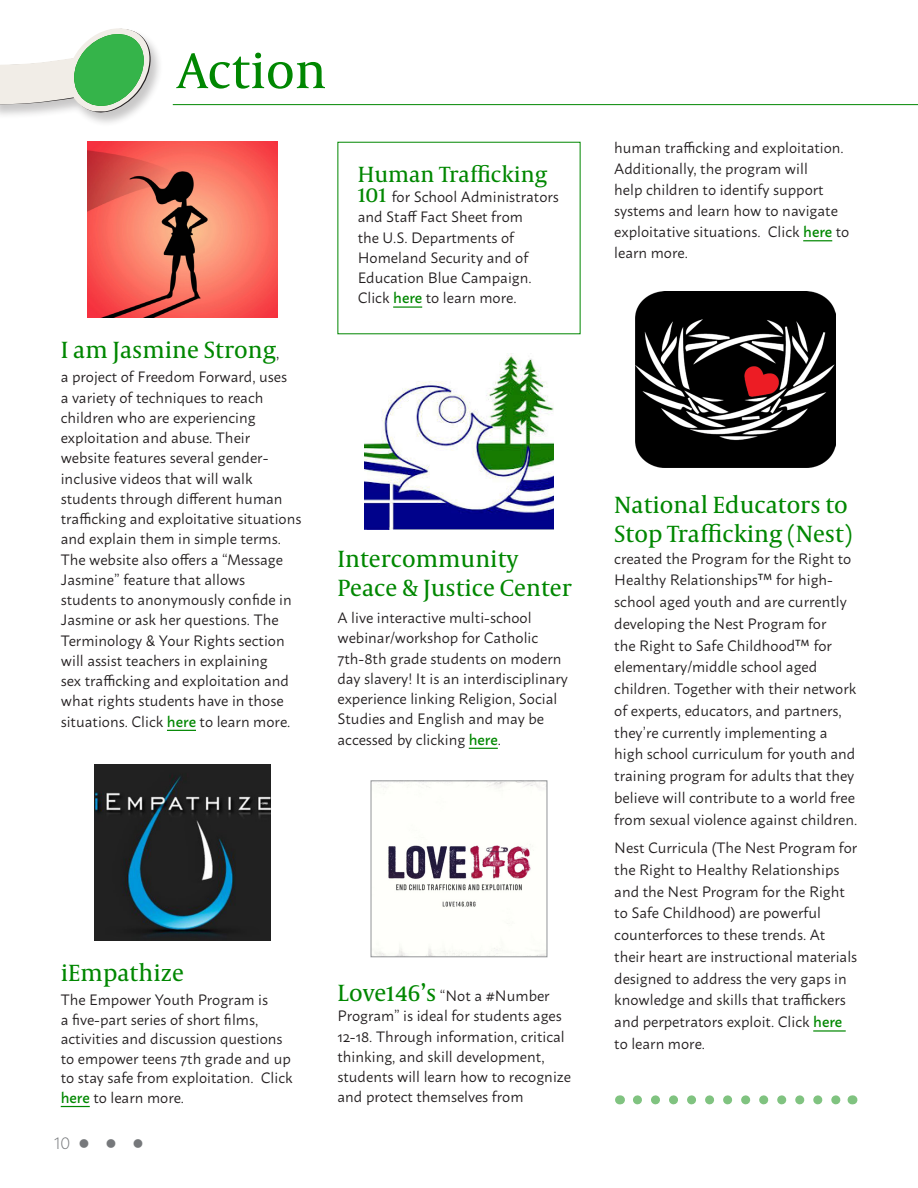
<style>
.page{position:relative;width:918px;height:1188px;background:#fff}
.page>*{position:absolute;margin:0;border:0;box-sizing:border-box;transform-origin:0 0}
.t1{font:51px "Capitolium News 2";color:#008701}
.t2{font:24px/28.8px "Capitolium News 2";color:#008701}
.t3{font:22.5px "Capitolium News 2";color:#008701}
.t4{font:300 16.5px "Macho";color:#76787b}
.t5{font:15px/20.2px "Macho";color:#231f20}
.s1{font-family:"Macho";font-size:15px;color:#231f20}
.s2{font-weight:500;color:#008701}
.s3{font-family:"Capitolium News 2";font-size:22.5px;color:#008701}
.s4{font-family:"Capitolium News 2";font-size:24px;color:#008701}
</style>
<div class="page">
<hr style="left:173px;top:104px;width:745px;height:1px;background:#008701">
<div style="left:0;top:28px;width:164px;height:99px;background:#231f20;opacity:.25"></div>
<svg style="left:0;top:28px;width:151px;height:85px"></svg>
<svg style="left:167px;top:730px;width:29px;height:1px"></svg>
<svg style="left:61px;top:1106px;width:29px;height:1px"></svg>
<svg style="left:469px;top:748px;width:29px;height:1px"></svg>
<svg style="left:803px;top:240px;width:29px;height:1px"></svg>
<hr style="left:813px;top:1030px;width:33px;height:2px;background:#008701">
<img style="left:87px;top:141px;width:190px;height:176px">
<img style="left:94px;top:764px;width:176px;height:176px">
<hr style="left:393px;top:306px;width:29px;height:2px;background:#008701">
<img style="left:364px;top:355px;width:190px;height:175px">
<img style="left:374px;top:782px;width:171px;height:173px">
<div style="left:371px;top:780px;width:176px;height:177px;border:1px solid #939598"></div>
<img style="left:636px;top:292px;width:200px;height:175px">
<svg style="left:637px;top:1095px;width:204px;height:9px"></svg>
<p class="t1" style="left:177px;top:35px;width:151px">Action</p>
<p class="t2" style="left:61px;top:334px;width:220px">I am Jasmine Strong<span class="s1">,</span></p>
<p class="t5" style="left:61px;top:365px;width:242px">a project of Freedom Forward, uses<br>a variety of techniques to reach children who are experiencing exploitation and abuse. Their website features several gender&shy;inclusive videos that will walk students through different human trafficking and exploitative situations and explain them in simple terms.<br>The website also offers a “Message Jasmine” feature that allows students to anonymously confide in Jasmine or ask her questions. The Terminology &amp; Your Rights section will assist teachers in explaining<br>sex trafficking and exploitation and what rights students have in those situations. Click <span class="s2">here</span> to learn more.</p>
<p class="t3" style="left:358px;top:159px;width:191px">Human Trafficking</p>
<p class="t5" style="left:358px;top:185px;width:203px"><span class="s3">101</span> for School Administrators and Staff Fact Sheet from<br>the U.S. Departments of<br>Homeland Security and of<br>Education Blue Campaign.<br>Click <span class="s2">here</span> to learn more.</p>
<p class="t2" style="left:338px;top:544px;width:236px">Intercommunity<br>Peace &amp; Justice Center</p>
<p class="t5" style="left:338px;top:606px;width:232px">A live interactive multi-school webinar/workshop for Catholic 7th-8th grade students on modern day slavery! It is an interdisciplinary experience linking Religion, Social Studies and English and may be accessed by clicking <span class="s2">here</span>.</p>
<p class="t2" style="left:61px;top:958px;width:125px">iEmpathize</p>
<p class="t5" style="left:61px;top:989px;width:233px;line-height:19.5px">The Empower Youth Program is<br>a five-part series of short films, activities and discussion questions to empower teens 7th grade and up to stay safe from exploitation. Click <span class="s2">here</span> to learn more.</p>
<p class="t4" style="left:54px;top:1129px;width:91px">10 ●●●</p>
<p class="t5" style="left:338px;top:984px;width:235px"><span class="s4">Love146’s</span> “Not a #Number Program” is ideal for students ages 12-18. Through information, critical thinking, and skill development, students will learn how to recognize and protect themselves from</p>
<p class="t5" style="left:614px;top:136px;width:237px;line-height:21px">human trafficking and exploitation.<br>Additionally, the program will<br>help children to identify support systems and learn how to navigate exploitative situations. Click <span class="s2">here</span> to learn more.</p>
<p class="t2" style="left:614px;top:490px;width:240px">National Educators to<br>Stop Trafficking (Nest)</p>
<p class="t5" style="left:614px;top:546px;width:245px;line-height:21.8px">created the Program for the Right to Healthy Relationships™ for high&shy;school aged youth and are currently developing the Nest Program for<br>the Right to Safe Childhood™ for elementary/middle school aged children. Together with their network of experts, educators, and partners, they’re currently implementing a high school curriculum for youth and training program for adults that they believe will contribute to a world free from sexual violence against children.</p>
<p class="t5" style="left:614px;top:836px;width:245px;line-height:21.8px">Nest Curricula (The Nest Program for the Right to Healthy Relationships and the Nest Program for the Right to Safe Childhood) are powerful counterforces to these trends. At their heart are instructional materials designed to address the very gaps in knowledge and skills that traffickers and perpetrators exploit. Click <span class="s2">here </span>to learn more.</p>
</div>
